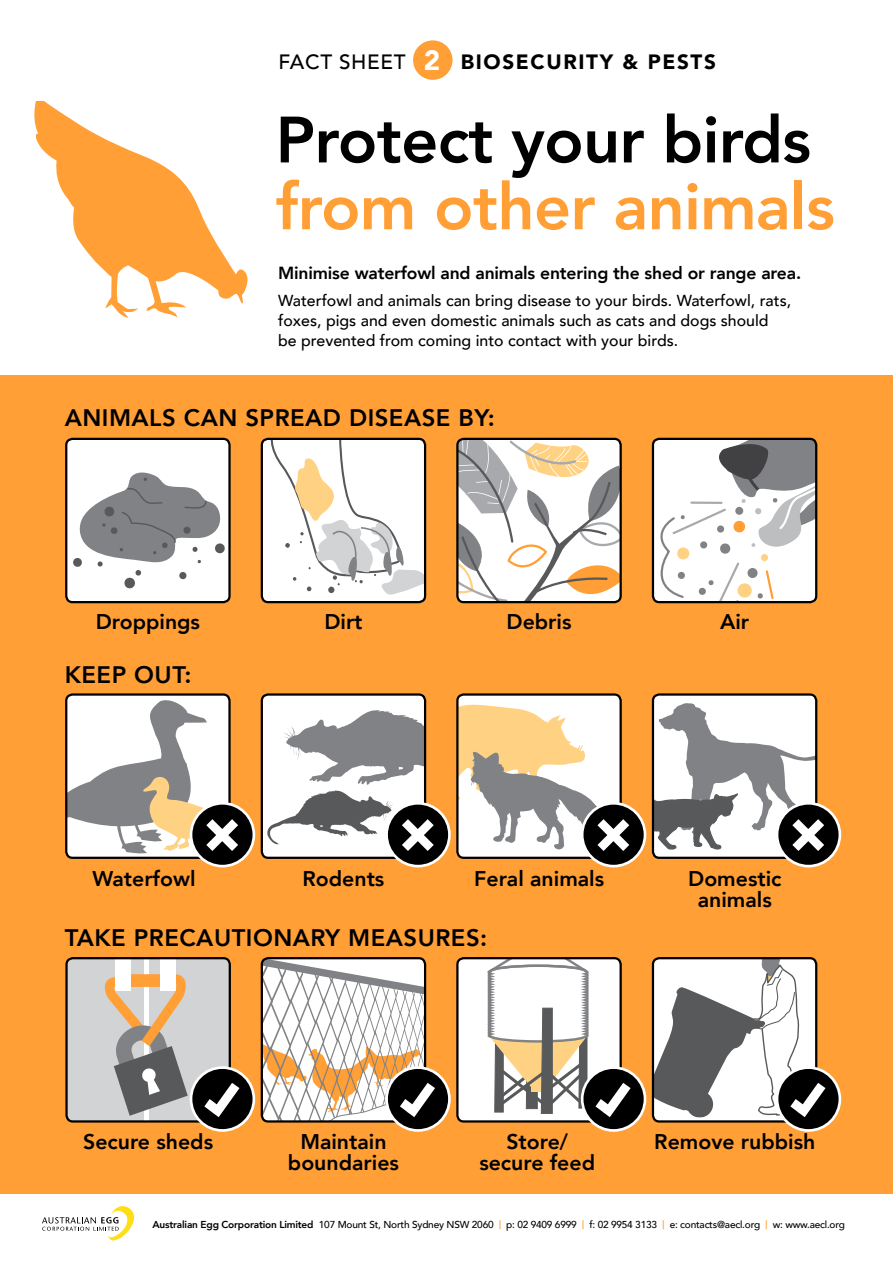
<style>
.page{position:relative;width:893px;height:1263px;background:#fff}
.page>*{position:absolute;margin:0;border:0;box-sizing:border-box;transform-origin:0 0}
.t1{font:800 64.72px "Avenir";letter-spacing:-.01em;color:#000}
.t2{font:800 64.72px "Avenir";letter-spacing:-.01em;color:#ff9f36}
.t3{font:800 23.85px "Avenir";letter-spacing:.02em;color:#000}
.t4{font:800 21.3px/21px "Avenir";color:#000;text-align:center}
.t5{font:900 20.7px "Avenir";letter-spacing:.08em;color:#000}
.t6{font:800 17.48px "Avenir";letter-spacing:-.01em;color:#000}
.t7{font:500 15.9px/19.6px "Avenir";color:#000}
.t8{font:500 10.05px "Avenir";letter-spacing:-.02em;color:#000}
.s1{font-weight:500}
.s2{font-size:27.83px;color:#fff}
.s3{font-weight:800}
.s4{font-size:11.7px;color:#ff9f36}
</style>
<div class="page">
<div style="left:0;top:376px;width:893px;height:818px;background:#ff9f36"></div>
<svg style="left:42px;top:1206px;width:92px;height:34px"></svg>
<svg style="left:34px;top:102px;width:214px;height:216px"></svg>
<div style="left:413px;top:40px;width:39px;height:40px;background:#ff9f36;border-radius:50%"></div>
<div style="left:65px;top:957px;width:166px;height:165px;border:2px solid #000;border-radius:6px"></div>
<div style="left:457px;top:958px;width:164px;height:163px;background:#fff;border-radius:6px"></div>
<div style="left:456px;top:957px;width:166px;height:165px;border:2px solid #000;border-radius:6px"></div>
<div style="left:652px;top:957px;width:165px;height:165px;border:2px solid #000;border-radius:6px"></div>
<div style="left:66px;top:439px;width:164px;height:163px;background:#fff;border-radius:6px"></div>
<svg style="left:73px;top:472px;width:152px;height:117px"></svg>
<div style="left:65px;top:438px;width:166px;height:165px;border:2px solid #000;border-radius:6px"></div>
<div style="left:65px;top:693px;width:166px;height:166px;border:2px solid #000;border-radius:6px"></div>
<svg style="left:262px;top:439px;width:161px;height:158px;background:#f1efeb"></svg>
<div style="left:261px;top:438px;width:165px;height:165px;border:2px solid #000;border-radius:6px"></div>
<div style="left:262px;top:694px;width:163px;height:164px;background:#fff;border-radius:6px"></div>
<div style="left:261px;top:693px;width:165px;height:166px;border:2px solid #000;border-radius:6px"></div>
<svg style="left:459px;top:441px;width:160px;height:159px;background:#e0d9d0"></svg>
<div style="left:456px;top:438px;width:166px;height:165px;border:2px solid #000;border-radius:6px"></div>
<div style="left:457px;top:694px;width:164px;height:164px;background:#fff;border-radius:6px"></div>
<div style="left:456px;top:693px;width:166px;height:166px;border:2px solid #000;border-radius:6px"></div>
<svg style="left:655px;top:439px;width:161px;height:163px;background:#dddcdb"></svg>
<div style="left:652px;top:438px;width:165px;height:165px;border:2px solid #000;border-radius:6px"></div>
<div style="left:653px;top:694px;width:163px;height:164px;background:#fff;border-radius:6px"></div>
<div style="left:652px;top:693px;width:165px;height:166px;border:2px solid #000;border-radius:6px"></div>
<div style="left:191px;top:1067px;width:63px;height:63px;background:#000;border-radius:50%"></div>
<div style="left:190px;top:1066px;width:65px;height:66px;border:3px solid #fff;border-radius:50%"></div>
<svg style="left:67px;top:958px;width:172px;height:163px;background:#b7b0a7"></svg>
<div style="left:387px;top:1067px;width:62px;height:63px;background:#000;border-radius:50%"></div>
<div style="left:385px;top:1066px;width:66px;height:66px;border:3px solid #fff;border-radius:50%"></div>
<svg style="left:262px;top:958px;width:173px;height:163px"></svg>
<div style="left:582px;top:1067px;width:63px;height:63px;background:#000;border-radius:50%"></div>
<div style="left:581px;top:1066px;width:65px;height:66px;border:3px solid #fff;border-radius:50%"></div>
<svg style="left:486px;top:958px;width:145px;height:159px"></svg>
<div style="left:777px;top:1067px;width:63px;height:63px;background:#000;border-radius:50%"></div>
<div style="left:776px;top:1066px;width:65px;height:66px;border:3px solid #fff;border-radius:50%"></div>
<svg style="left:653px;top:958px;width:172px;height:159px;background:#b6b4b1"></svg>
<div style="left:191px;top:803px;width:63px;height:63px;background:#000;border-radius:50%"></div>
<div style="left:190px;top:802px;width:65px;height:65px;border:3px solid #fff;border-radius:50%"></div>
<svg style="left:66px;top:697px;width:172px;height:157px;background:#c8c3bb"></svg>
<div style="left:387px;top:803px;width:62px;height:63px;background:#000;border-radius:50%"></div>
<div style="left:385px;top:802px;width:66px;height:65px;border:3px solid #fff;border-radius:50%"></div>
<svg style="left:267px;top:710px;width:167px;height:141px"></svg>
<div style="left:582px;top:803px;width:63px;height:63px;background:#000;border-radius:50%"></div>
<div style="left:581px;top:802px;width:65px;height:65px;border:3px solid #fff;border-radius:50%"></div>
<svg style="left:457px;top:703px;width:172px;height:150px"></svg>
<div style="left:777px;top:803px;width:63px;height:63px;background:#000;border-radius:50%"></div>
<div style="left:776px;top:802px;width:65px;height:65px;border:3px solid #fff;border-radius:50%"></div>
<svg style="left:653px;top:703px;width:171px;height:148px"></svg>
<h3 class="t5" style="left:279px;top:44px;width:439px"><span class="s1">FACT SHEET</span> <span class="s2">2</span> BIOSECURITY &amp; PESTS</h3>
<h1 class="t1" style="left:276px;top:90px;width:537px">Protect your birds</h1>
<h1 class="t2" style="left:276px;top:156px;width:561px">from other animals</h1>
<p class="t6" style="left:278px;top:259px;width:524px">Minimise waterfowl and animals entering the shed or range area.</p>
<p class="t7" style="left:278px;top:290px;width:514px">Waterfowl and animals can bring disease to your birds. Waterfowl, rats, foxes, pigs and even domestic animals such as cats and dogs should<br>be prevented from coming into contact with your birds.</p>
<h2 class="t3" style="left:65px;top:399px;width:432px">ANIMALS CAN SPREAD DISEASE BY:</h2>
<h3 class="t4" style="left:96px;top:611px;width:106px">Droppings</h3>
<h3 class="t4" style="left:324px;top:611px;width:40px">Dirt</h3>
<h3 class="t4" style="left:507px;top:611px;width:66px">Debris</h3>
<h3 class="t4" style="left:720px;top:611px;width:31px">Air</h3>
<h2 class="t3" style="left:65px;top:656px;width:128px">KEEP OUT:</h2>
<h3 class="t4" style="left:92px;top:868px;width:105px">Waterfowl</h3>
<h3 class="t4" style="left:302px;top:868px;width:83px">Rodents</h3>
<h3 class="t4" style="left:474px;top:868px;width:131px">Feral animals</h3>
<h2 class="t3" style="left:65px;top:919px;width:424px">TAKE PRECAUTIONARY MEASURES:</h2>
<h3 class="t4" style="left:688px;top:868px;width:95px">Domestic animals</h3>
<h3 class="t4" style="left:83px;top:1131px;width:131px">Secure sheds</h3>
<h3 class="t4" style="left:288px;top:1131px;width:113px">Maintain boundaries</h3>
<h3 class="t4" style="left:479px;top:1131px;width:117px">Store/ secure feed</h3>
<h3 class="t4" style="left:654px;top:1131px;width:163px">Remove rubbish</h3>
<p class="t8" style="left:153px;top:1216px;width:694px"><span class="s3">Australian Egg Corporation Limited</span> 107 Mount St, North Sydney NSW 2060 <span class="s4">|</span> p: 02 9409 6999 <span class="s4">|</span> f: 02 9954 3133 <span class="s4">|</span> e: contacts@aecl.org <span class="s4">|</span> w: www.aecl.org</p>
</div>
